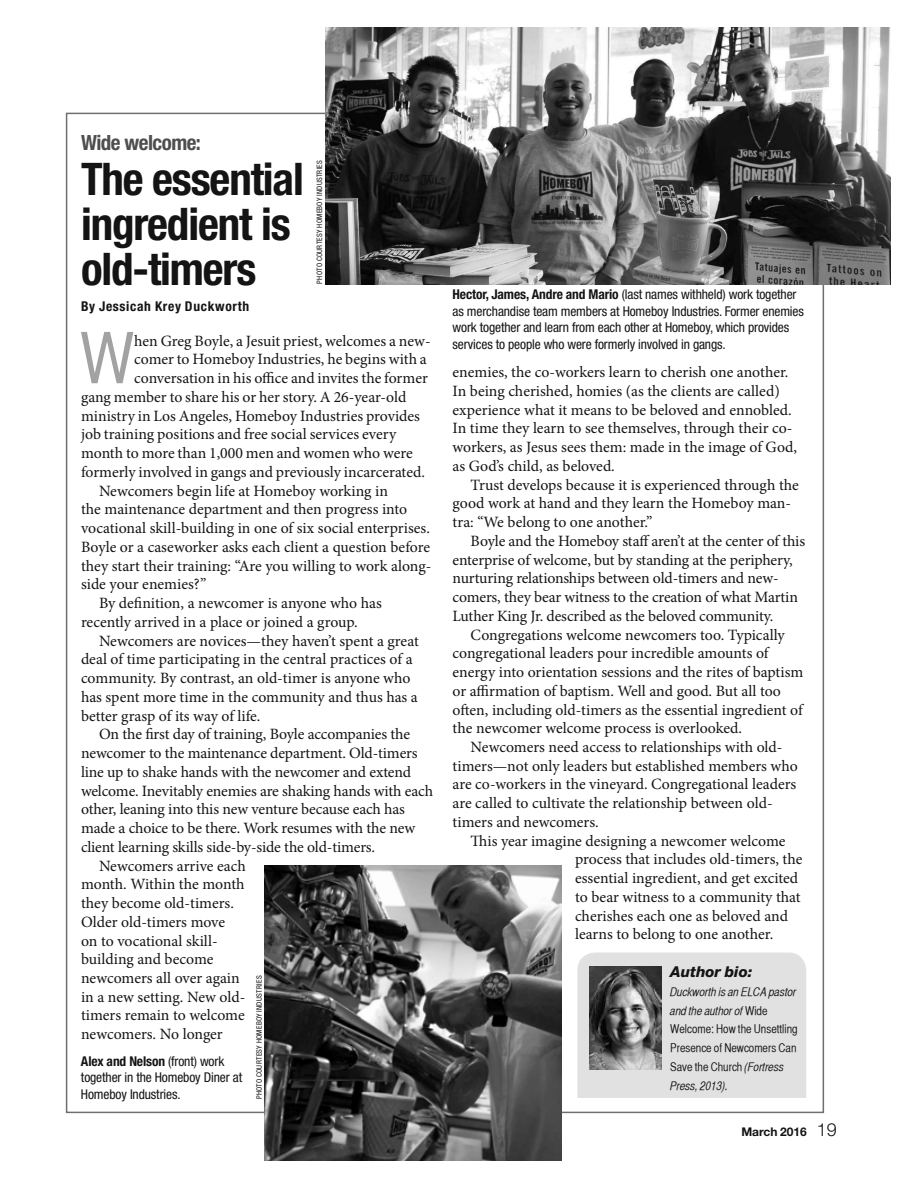
<style>
.page{position:relative;width:918px;height:1188px;background:#fff}
.page>*{position:absolute;margin:0;border:0;box-sizing:border-box;transform-origin:0 0}
.t1{font:70.35px "Helvetica CY Plain";color:#a2a2a2}
.t2{font:700 condensed 45px/45px "Helvetica Neue LT Std";letter-spacing:-.025em;color:#141414}
.t3{font:700 condensed 21px "Helvetica Neue LT Std";letter-spacing:-.025em;color:#4e4e4e}
.t4{font:15.75px/18.8px "Minion Pro";letter-spacing:-.005em;color:#141414}
.t5{font:italic 800 15px "Helvetica Neue LT Std";color:#141414}
.t6{font:condensed 13.5px/16.5px "Helvetica Neue LT Std";letter-spacing:-.01em;color:#141414}
.t7{font:700 condensed 13.5px "Helvetica Neue LT Std";letter-spacing:.05em;color:#141414}
.t8{font:12px/18.8px "Helvetica CY Plain";color:#141414;text-align:justify}
.t9{font:12px/18.8px "Helvetica CY Oblique";color:#141414}
.t10{font:700 12px "Helvetica Neue LT Std";color:#141414}
.t11{font:condensed 7.5px "Helvetica Neue LT Std";letter-spacing:.035em;color:#141414}
.s1{font-weight:700}
.s2{font-family:"Helvetica CY Plain"}
.s3{font-family:"Helvetica CY Oblique"}
.s4{font-weight:300;font-size:18px}
</style>
<div class="page">
<div style="left:577px;top:952px;width:229px;height:146px;background:#e1e1e1"></div>
<img style="left:589px;top:966px;width:72px;height:104px">
<img style="left:326px;top:27px;width:565px;height:257px">
<img style="left:265px;top:866px;width:297px;height:295px">
<h3 class="t3" style="left:81px;top:130px;width:121px">Wide welcome:</h3>
<h2 class="t2" style="left:81px;top:156px;width:224px">The essential ingredient is old-timers</h2>
<p class="t7" style="left:81px;top:298px;width:170px">By Jessicah Krey Duckworth</p>
<p class="t11" style="left:315px;top:284px;width:125px;rotate:-90deg">PHOTO COURTESY HOMEBOY INDUSTRIES</p>
<h1 class="t1" style="left:80px;top:318px;width:56px">W</h1>
<p class="t4" style="left:134px;top:331px;width:298px">hen Greg Boyle, a Jesuit priest, welcomes a new-</p>
<p class="t4" style="left:134px;top:350px;width:294px">comer to Homeboy Industries, he begins with a</p>
<p class="t4" style="left:134px;top:369px;width:295px">conversation in his office and invites the former</p>
<p class="t4" style="left:81px;top:388px;width:327px">gang member to share his or her story. A 26-year-old</p>
<p class="t4" style="left:81px;top:406px;width:341px">ministry in Los Angeles, Homeboy Industries provides</p>
<p class="t4" style="left:81px;top:425px;width:317px">job training positions and free social services every</p>
<p class="t4" style="left:81px;top:444px;width:333px">month to more than 1,000 men and women who were</p>
<p class="t4" style="left:81px;top:463px;width:345px">formerly involved in gangs and previously incarcerated.</p>
<p class="t4" style="left:99px;top:481px;width:290px">Newcomers begin life at Homeboy working in</p>
<p class="t4" style="left:81px;top:500px;width:328px">the maintenance department and then progress into</p>
<p class="t4" style="left:81px;top:519px;width:351px">vocational skill-building in one of six social enterprises.</p>
<p class="t4" style="left:81px;top:538px;width:351px">Boyle or a caseworker asks each client a question before</p>
<p class="t4" style="left:81px;top:556px;width:352px">they start their training: “Are you willing to work along-</p>
<p class="t4" style="left:81px;top:575px;width:127px">side your enemies?”</p>
<p class="t4" style="left:99px;top:594px;width:284px">By definition, a newcomer is anyone who has</p>
<p class="t4" style="left:81px;top:613px;width:278px">recently arrived in a place or joined a group.</p>
<p class="t4" style="left:99px;top:631px;width:321px">Newcomers are novices—they haven’t spent a great</p>
<p class="t4" style="left:81px;top:650px;width:333px">deal of time participating in the central practices of a</p>
<p class="t4" style="left:81px;top:669px;width:331px">community. By contrast, an old-timer is anyone who</p>
<p class="t4" style="left:81px;top:688px;width:338px">has spent more time in the community and thus has a</p>
<p class="t4" style="left:81px;top:706px;width:181px">better grasp of its way of life.</p>
<p class="t4" style="left:99px;top:725px;width:313px">On the first day of training, Boyle accompanies the</p>
<p class="t4" style="left:81px;top:744px;width:338px">newcomer to the maintenance department. Old-timers</p>
<p class="t4" style="left:81px;top:762px;width:332px">line up to shake hands with the newcomer and extend</p>
<p class="t4" style="left:81px;top:781px;width:354px">welcome. Inevitably enemies are shaking hands with each</p>
<p class="t4" style="left:81px;top:800px;width:325px">other, leaning into this new venture because each has</p>
<p class="t4" style="left:81px;top:819px;width:336px">made a choice to be there. Work resumes with the new</p>
<p class="t4" style="left:81px;top:837px;width:296px">client learning skills side-by-side the old-timers.</p>
<p class="t4" style="left:99px;top:856px;width:148px">Newcomers arrive each</p>
<p class="t4" style="left:81px;top:875px;width:165px">month. Within the month</p>
<p class="t4" style="left:81px;top:894px;width:154px">they become old-timers.</p>
<p class="t4" style="left:81px;top:912px;width:146px">Older old-timers move</p>
<p class="t4" style="left:81px;top:931px;width:138px">on to vocational skill-</p>
<p class="t4" style="left:81px;top:950px;width:134px">building and become</p>
<p class="t4" style="left:81px;top:969px;width:160px">newcomers all over again</p>
<p class="t4" style="left:81px;top:987px;width:166px">in a new setting. New old-</p>
<p class="t4" style="left:81px;top:1006px;width:165px">timers remain to welcome</p>
<p class="t4" style="left:81px;top:1025px;width:143px">newcomers. No longer</p>
<p class="t11" style="left:255px;top:1099px;width:125px;rotate:-90deg">PHOTO COURTESY HOMEBOY INDUSTRIES</p>
<p class="t6" style="left:81px;top:1053px;width:163px"><span class="s1">Alex and Nelson</span> (front) work together in the Homeboy Diner at<br>Homeboy Industries.</p>
<p class="t6" style="left:453px;top:286px;width:353px"><span class="s1">Hector, James, Andre and Mario</span> (last names withheld) work together as merchandise team members at Homeboy Industries. Former enemies work together and learn from each other at Homeboy, which provides services to people who were formerly involved in gangs.</p>
<p class="t4" style="left:453px;top:363px;width:346px">enemies, the co-workers learn to cherish one another.<br>In being cherished, homies (as the clients are called) experience what it means to be beloved and ennobled.<br>In time they learn to see themselves, through their co&shy;workers, as Jesus sees them: made in the image of God, as God’s child, as beloved.</p>
<p class="t4" style="left:453px;top:475px;width:348px;text-indent:18px">Trust develops because it is experienced through the good work at hand and they learn the Homeboy man&shy;tra: “We belong to one another.”</p>
<p class="t4" style="left:453px;top:532px;width:354px;text-indent:18px">Boyle and the Homeboy staff aren’t at the center of this enterprise of welcome, but by standing at the periphery, nurturing relationships between old-timers and new&shy;comers, they bear witness to the creation of what Martin Luther King Jr. described as the beloved community.</p>
<p class="t4" style="left:453px;top:625px;width:352px;text-indent:18px">Congregations welcome newcomers too. Typically congregational leaders pour incredible amounts of energy into orientation sessions and the rites of baptism or affirmation of baptism. Well and good. But all too often, including old-timers as the essential ingredient of the newcomer welcome process is overlooked.</p>
<p class="t4" style="left:453px;top:738px;width:347px;text-indent:18px">Newcomers need access to relationships with old&shy;timers—not only leaders but established members who are co-workers in the vineyard. Congregational leaders are called to cultivate the relationship between old&shy;timers and newcomers.</p>
<p class="t4" style="left:575px;top:831px;width:229px;text-indent:-104px">This year imagine designing a newcomer welcome process that includes old-timers, the essential ingredient, and get excited to bear witness to a community that cherishes each one as beloved and learns to belong to one another.</p>
<p class="t5" style="left:670px;top:963px;width:84px">Author bio:</p>
<p class="t9" style="left:670px;top:982px;width:128px">Duckworth is an ELCA pastor and the author of <span class="s2">Wide</span></p>
<p class="t8" style="left:670px;top:1020px;width:129px">Welcome: How the Unsettling Presence of Newcomers Can Save the Church <span class="s3">(Fortress</span></p>
<p class="t9" style="left:670px;top:1076px;width:59px">Press, 2013).</p>
<p class="t10" style="left:741px;top:1124px;width:97px">March 2016 <span class="s4">19</span></p>
</div>
